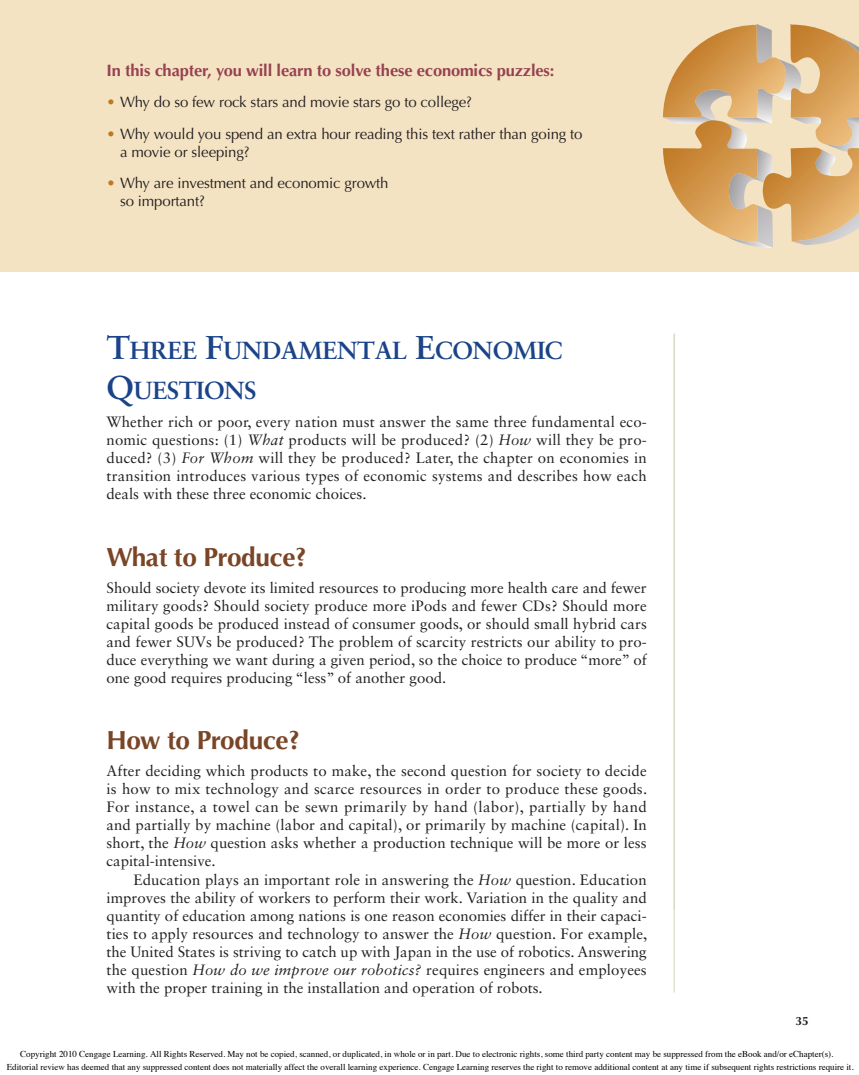
<style>
.page{position:relative;width:859px;height:1075px;background:#fff}
.page>*{position:absolute;margin:0;border:0;box-sizing:border-box;transform-origin:0 0}
.t1{font:700 26.25px "Optima LT Std";letter-spacing:-.015em;color:#7a4526}
.t2{font:700 24.75px/39.6px "Sabon LT Std";letter-spacing:-.02em;color:#1a4389}
.t3{font:700 16.5px "Optima LT Std";letter-spacing:-.01em;color:#964251}
.t4{font:15px/18px "Sabon LT Std";color:#231f20;text-align:justify}
.t5{font:15px/18px "Optima LT Std";letter-spacing:-.01em;color:#231f20}
.t6{font:700 12px "Optima LT Std";color:#231f20}
.t7{font:9px/13.8px "Times";color:#000}
.s1{color:#be7825}
.s2{font-size:33px}
.s3{font-style:italic}
</style>
<div class="page">
<div style="left:0;top:1px;width:858px;height:271px;background:#f4e3c2"></div>
<svg style="left:662px;top:24px;width:196px;height:224px"></svg>
<hr style="left:674px;top:334px;width:1px;height:658px;background:#d0dab9">
<p class="t3" style="left:106px;top:60px;width:449px">In this chapter, you will learn to solve these economics puzzles:</p>
<p class="t5" style="left:106px;top:93px;width:367px"><span class="s1">•</span> Why do so few rock stars and movie stars go to college?</p>
<p class="t5" style="left:120px;top:125px;width:464px;text-indent:-14px"><span class="s1">•</span> Why would you spend an extra hour reading this text rather than going to a movie or sleeping?</p>
<p class="t5" style="left:120px;top:174px;width:270px;text-indent:-14px"><span class="s1">•</span> Why are investment and economic growth so important?</p>
<h2 class="t2" style="left:106px;top:330px;width:458px"><span class="s2">T</span>HREE <span class="s2">F</span>UNDAMENTAL <span class="s2">E</span>CONOMIC<br><span class="s2">Q</span>UESTIONS</h2>
<p class="t4" style="left:106px;top:412px;width:542px">Whether rich or poor, every nation must answer the same three fundamental eco&shy;nomic questions: (1) <span class="s3">What</span> products will be produced? (2) <span class="s3">How</span> will they be pro&shy;duced? (3) <span class="s3">For Whom</span> will they be produced? Later, the chapter on economies in transition introduces various types of economic systems and describes how each deals with these three economic choices.</p>
<h1 class="t1" style="left:106px;top:541px;width:202px">What to Produce?</h1>
<p class="t4" style="left:106px;top:578px;width:542px">Should society devote its limited resources to producing more health care and fewer military goods? Should society produce more iPods and fewer CDs? Should more capital goods be produced instead of consumer goods, or should small hybrid cars and fewer SUVs be produced? The problem of scarcity restricts our ability to pro&shy;duce everything we want during a given period, so the choice to produce “more” of one good requires producing “less” of another good.</p>
<h1 class="t1" style="left:106px;top:725px;width:195px">How to Produce?</h1>
<p class="t4" style="left:106px;top:762px;width:542px">After deciding which products to make, the second question for society to decide is how to mix technology and scarce resources in order to produce these goods.<br>For instance, a towel can be sewn primarily by hand (labor), partially by hand and partially by machine (labor and capital), or primarily by machine (capital). In short, the <span class="s3">How</span> question asks whether a production technique will be more or less capital-intensive.</p>
<p class="t4" style="left:106px;top:870px;width:542px;text-indent:27px">Education plays an important role in answering the <span class="s3">How</span> question. Education improves the ability of workers to perform their work. Variation in the quality and quantity of education among nations is one reason economies differ in their capaci&shy;ties to apply resources and technology to answer the <span class="s3">How</span> question. For example, the United States is striving to catch up with Japan in the use of robotics. Answering the question <span class="s3">How do we improve our robotics?</span> requires engineers and employees with the proper training in the installation and operation of robots.</p>
<p class="t6" style="left:795px;top:1013px;width:15px">35</p>
<p class="t7" style="left:7px;top:1047px;width:848px;text-indent:14px">Copyright 2010 Cengage Learning. All Rights Reserved. May not be copied, scanned, or duplicated, in whole or in part. Due to electronic rights, some third party content may be suppressed from the eBook and/or eChapter(s).<br>Editorial review has deemed that any suppressed content does not materially affect the overall learning experience. Cengage Learning reserves the right to remove additional content at any time if subsequent rights restrictions require it.</p>
</div>
